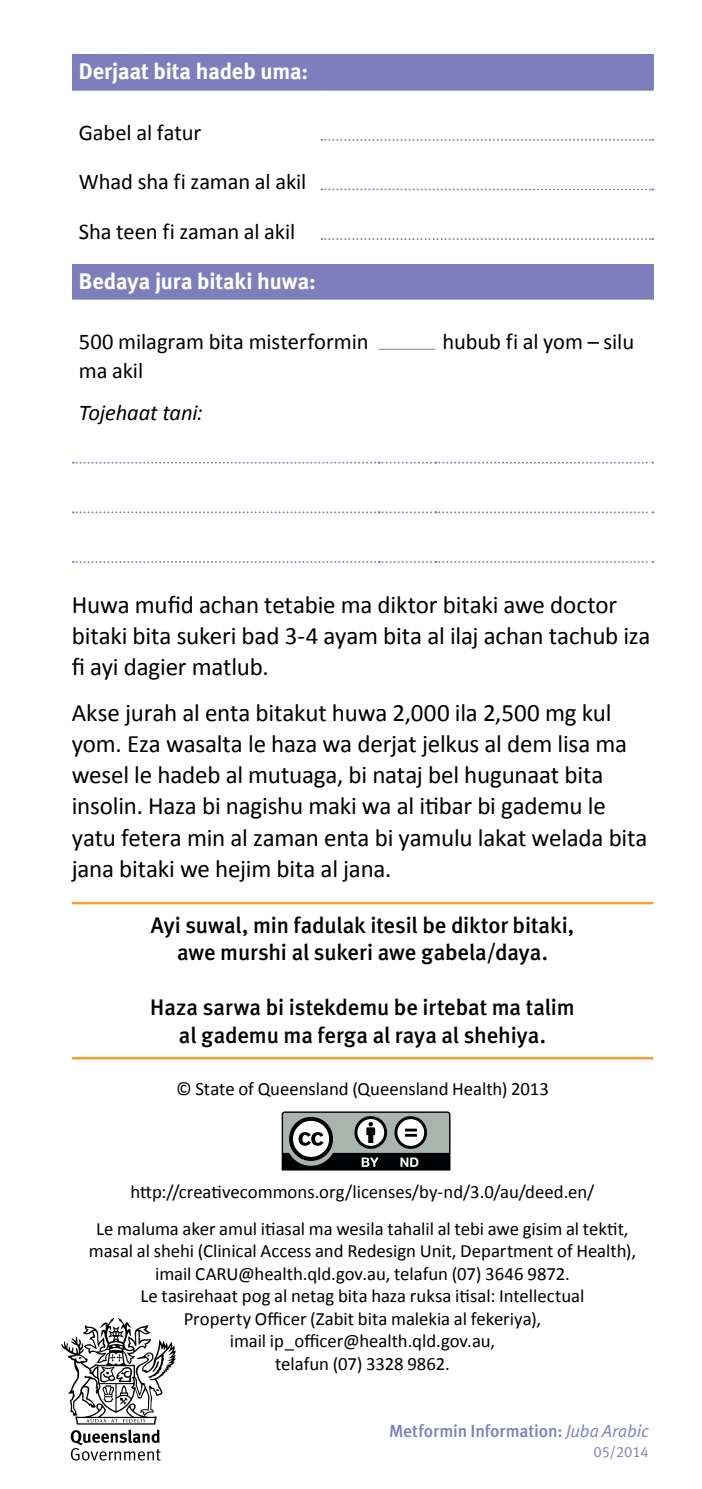
<style>
.page{position:relative;width:702px;height:1489px;background:#fff}
.page>*{position:absolute;margin:0;border:0;box-sizing:border-box;transform-origin:0 0}
.t1{font:25px/31.2px "Calibri";letter-spacing:-.01em;color:#000}
.t2{font:22.5px/27.5px "Meta Medium LF";letter-spacing:-.005em;color:#000;text-align:center}
.t3{font:22.5px "Calibri";letter-spacing:-.005em;color:#000}
.t4{font:22.5px "Meta Bold LF";letter-spacing:-.005em;color:#fff}
.t5{font:italic 22.5px "Calibri";letter-spacing:-.005em;color:#000}
.t6{font:18.75px/22.5px "Calibri";letter-spacing:-.005em;color:#000;text-align:center}
.t7{font:17.5px "Meta Medium LF";letter-spacing:-.005em;color:#7e7ebc}
.t8{font:15px "Meta Normal LF";letter-spacing:-.01em;color:#7e7ebc}
.s1{font-family:"Meta Normal LF";font-style:italic}
</style>
<div class="page">
<svg style="left:281px;top:1111px;width:169px;height:59px"></svg>
<hr style="left:72px;top:901px;width:581px;height:3px;background:#f69e2b">
<hr style="left:72px;top:1056px;width:581px;height:3px;background:#f69e2b">
<div style="left:72px;top:55px;width:581px;height:35px;background:#7e7ebc"></div>
<hr style="left:72px;top:90px;width:248px;height:1px;background:#7e7ebc">
<hr style="left:320px;top:90px;width:333px;height:1px;background:#7e7ebc">
<svg style="left:321px;top:139px;width:332px;height:2px"></svg>
<svg style="left:321px;top:188px;width:332px;height:2px"></svg>
<svg style="left:321px;top:238px;width:332px;height:2px"></svg>
<div style="left:72px;top:264px;width:581px;height:35px;background:#7e7ebc"></div>
<svg style="left:72px;top:299px;width:581px;height:263px"></svg>
<svg style="left:73px;top:462px;width:580px;height:1px"></svg>
<svg style="left:73px;top:511px;width:580px;height:2px"></svg>
<svg style="left:73px;top:561px;width:580px;height:2px"></svg>
<hr style="left:378px;top:349px;width:57px;height:1px;background:#7e7ebc">
<svg style="left:61px;top:1317px;width:115px;height:143px"></svg>
<p class="t4" style="left:79px;top:58px;width:231px">Derjaat bita hadeb uma:</p>
<p class="t3" style="left:79px;top:118px;width:124px">Gabel al fatur</p>
<p class="t3" style="left:79px;top:168px;width:229px">Whad sha fi zaman al akil</p>
<p class="t3" style="left:79px;top:217px;width:218px">Sha teen fi zaman al akil</p>
<p class="t4" style="left:79px;top:267px;width:238px">Bedaya jura bitaki huwa:</p>
<p class="t3" style="left:79px;top:327px;width:291px">500 milagram bita misterformin</p>
<p class="t3" style="left:442px;top:327px;width:193px">hubub fi al yom – silu</p>
<p class="t3" style="left:79px;top:356px;width:66px">ma akil</p>
<p class="t5" style="left:79px;top:397px;width:126px">Tojehaat tani:</p>
<h1 class="t1" style="left:72px;top:588px;width:580px">Huwa mufid achan tetabie ma diktor bitaki awe doctor bitaki bita sukeri bad 3-4 ayam bita al ilaj achan tachub iza fi ayi dagier matlub.</h1>
<p class="t1" style="left:72px;top:696px;width:577px">Akse jurah al enta bitakut huwa 2,000 ila 2,500 mg kul yom. Eza wasalta le haza wa derjat jelkus al dem lisa ma wesel le hadeb al mutuaga, bi nataj bel hugunaat bita insolin. Haza bi nagishu maki wa al itibar bi gademu le yatu fetera min al zaman enta bi yamulu lakat welada bita jana bitaki we hejim bita al jana.</p>
<p class="t2" style="left:151px;top:910px;width:425px">Ayi suwal, min fadulak itesil be diktor bitaki, awe murshi al sukeri awe gabela/daya.</p>
<p class="t2" style="left:150px;top:993px;width:426px">Haza sarwa bi istekdemu be irtebat ma talim al gademu ma ferga al raya al shehiya.</p>
<p class="t6" style="left:176px;top:1077px;width:374px">© State of Queensland (Queensland Health) 2013</p>
<p class="t6" style="left:96px;top:1173px;width:534px;line-height:36.8px">http://creativecommons.org/licenses/by-nd/3.0/au/deed.en/<br>Le maluma aker amul itiasal ma wesila tahalil al tebi awe gisim al tektit,</p>
<p class="t6" style="left:89px;top:1239px;width:548px">masal al shehi (Clinical Access and Redesign Unit, Department of Health), imail CARU@health.qld.gov.au, telafun (07) 3646 9872.<br>Le tasirehaat pog al netag bita haza ruksa itisal: Intellectual<br>Property Officer (Zabit bita malekia al fekeriya),<br>imail ip_officer@health.qld.gov.au,<br>telafun (07) 3328 9862.</p>
<p class="t7" style="left:389px;top:1420px;width:261px">Metformin Information: <span class="s1">Juba Arabic</span></p>
<p class="t8" style="left:593px;top:1442px;width:57px">05/2014</p>
</div>
